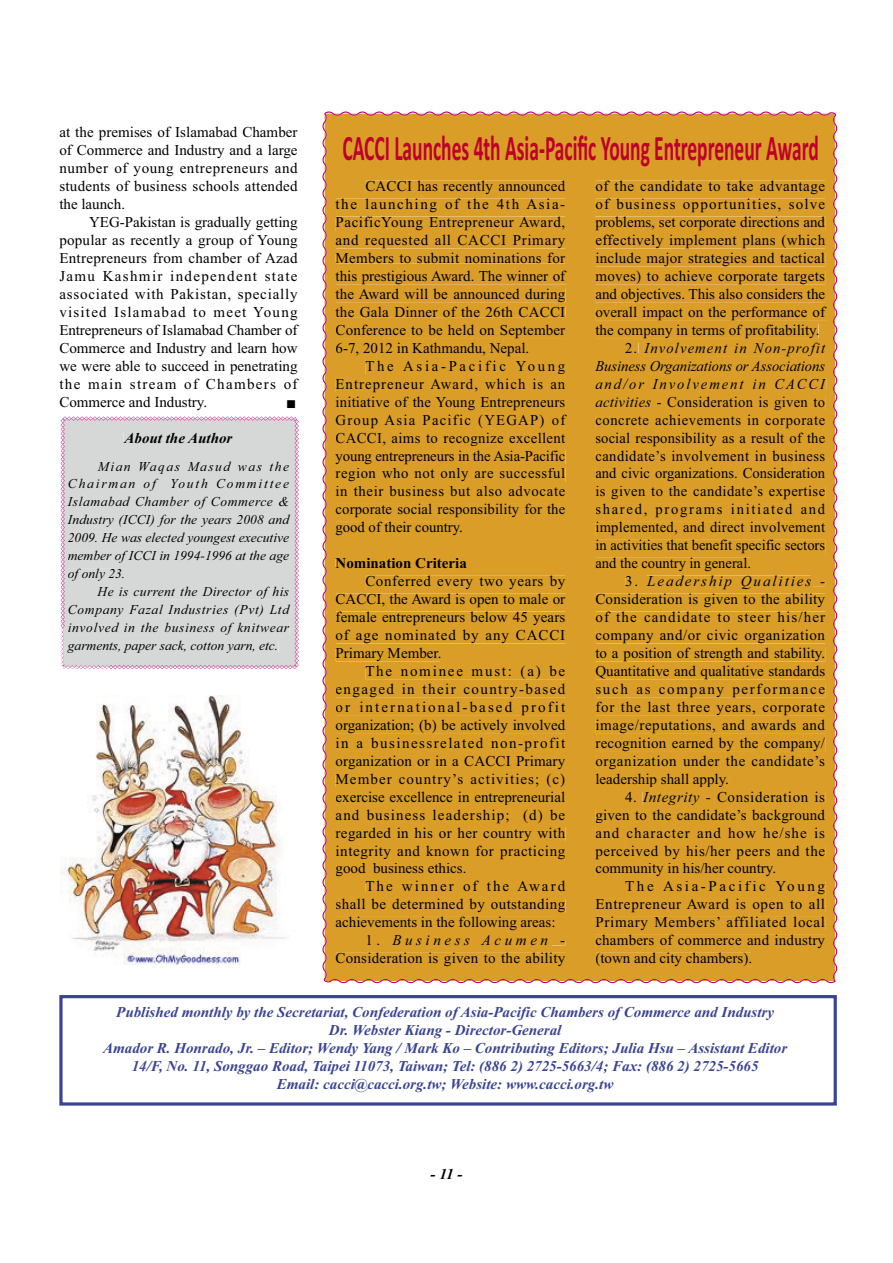
<style>
.page{position:relative;width:893px;height:1263px;background:#fff}
.page>*{position:absolute;margin:0;border:0;box-sizing:border-box;transform-origin:0 0}
.t1{font:700 36px "Calibri";color:#bd002b;scale:.54 1}
.t2{font:15px/18px "Times New Roman";letter-spacing:.01em;color:#000;text-align:justify}
.t3{font:italic 700 15px/18px "Times New Roman";color:#3a4492;text-align:center}
.t4{font:italic 700 15px "Times New Roman";color:#000}
.t5{font:700 15px "Times New Roman";color:#000}
.t6{font:italic 13.5px/18px "Times New Roman";color:#000;text-align:justify}
.t7{font:13.5px "Wingdings";color:#000}
.s1{font-style:italic}
</style>
<div class="page">
<svg style="left:59px;top:995px;width:777px;height:111px"></svg>
<img style="left:60px;top:696px;width:226px;height:269px">
<svg style="left:61px;top:416px;width:238px;height:253px;background:#d7d4d7"></svg>
<div style="left:322px;top:112px;width:515px;height:871px;background:#da9e28"></div>
<img style="left:61px;top:628px;width:48px;height:41px">
<p class="t2" style="left:59px;top:125px;width:240px">at the premises of Islamabad Chamber of Commerce and Industry and a large number of young entrepreneurs and students of business schools attended the launch.</p>
<p class="t2" style="left:59px;top:215px;width:240px;text-indent:30px">YEG-Pakistan is gradually getting popular as recently a group of Young Entrepreneurs from chamber of Azad Jamu Kashmir independent state associated with Pakistan, specially visited Islamabad to meet Young Entrepreneurs of Islamabad Chamber of Commerce and Industry and learn how we were able to succeed in penetrating the main stream of Chambers of Commerce and Industry.</p>
<p class="t4" style="left:124px;top:432px;width:109px">About the Author</p>
<p class="t6" style="left:68px;top:457px;width:223px;text-indent:30px">Mian Waqas Masud was the Chairman of Youth Committee Islamabad Chamber of Commerce &amp; Industry (ICCI) for the years 2008 and 2009. He was elected youngest executive member of ICCI in 1994-1996 at the age of only 23.</p>
<p class="t6" style="left:68px;top:583px;width:223px;text-indent:30px">He is current the Director of his Company Fazal Industries (Pvt) Ltd involved in the business of knitwear garments, paper sack, cotton yarn, etc.</p>
<p class="t7" style="left:286px;top:396px;width:12px">■</p>
<h1 class="t1" style="left:342px;top:136px;width:883px">CACCI Launches 4th Asia-Pacific Young Entrepreneur Award</h1>
<p class="t2" style="left:335px;top:179px;width:231px;text-indent:30px">CACCI has recently announced the launching of the 4th Asia-PacificYoung Entrepreneur Award, and requested all CACCI Primary Members to submit nominations for this prestigious Award. The winner of the Award will be announced during the Gala Dinner of the 26th CACCI Conference to be held on September 6-7, 2012 in Kathmandu, Nepal.</p>
<p class="t2" style="left:335px;top:358px;width:231px;text-indent:30px">The Asia-Pacific Young Entrepreneur Award, which is an initiative of the Young Entrepreneurs Group Asia Pacific (YEGAP) of CACCI, aims to recognize excellent young entrepreneurs in the Asia-Pacific region who not only are successful in their business but also advocate corporate social responsibility for the good of their country.</p>
<p class="t5" style="left:335px;top:558px;width:133px">Nomination Criteria</p>
<p class="t2" style="left:335px;top:574px;width:231px;text-indent:30px">Conferred every two years by CACCI, the Award is open to male or female entrepreneurs below 45 years of age nominated by any CACCI Primary Member.</p>
<p class="t2" style="left:335px;top:663px;width:231px;text-indent:30px">The nominee must: (a) be engaged in their country-based or international-based profit organization; (b) be actively involved in a businessrelated non-profit organization or in a CACCI Primary Member country’s activities; (c) exercise excellence in entrepreneurial and business leadership; (d) be regarded in his or her country with integrity and known for practicing good business ethics.</p>
<p class="t2" style="left:335px;top:879px;width:231px;text-indent:30px">The winner of the Award shall be determined by outstanding achievements in the following areas:</p>
<p class="t2" style="left:335px;top:933px;width:231px;text-align:right">1. <span class="s1">Business Acumen</span> -<br>Consideration is given to the ability</p>
<p class="t2" style="left:595px;top:179px;width:231px">of the candidate to take advantage of business opportunities, solve problems, set corporate directions and effectively implement plans (which include major strategies and tactical moves) to achieve corporate targets and objectives. This also considers the overall impact on the performance of the company in terms of profitability.</p>
<p class="t2" style="left:595px;top:340px;width:231px;text-indent:30px">2. <span class="s1">Involvement in Non-profit Business Organizations or Associations and/or Involvement in CACCI activities</span> - Consideration is given to concrete achievements in corporate social responsibility as a result of the candidate’s involvement in business and civic organizations. Consideration is given to the candidate’s expertise shared, programs initiated and implemented, and direct involvement in activities that benefit specific sectors and the country in general.</p>
<p class="t2" style="left:595px;top:574px;width:231px;text-indent:30px">3. <span class="s1">Leadership Qualities</span> - Consideration is given to the ability of the candidate to steer his/her company and/or civic organization to a position of strength and stability.<br>Quantitative and qualitative standards such as company performance for the last three years, corporate image/reputations, and awards and recognition earned by the company/ organization under the candidate’s leadership shall apply.</p>
<p class="t2" style="left:595px;top:789px;width:231px;text-indent:30px">4. <span class="s1">Integrity</span> - Consideration is given to the candidate’s background and character and how he/she is perceived by his/her peers and the community in his/her country.</p>
<p class="t2" style="left:595px;top:879px;width:231px;text-indent:30px">The Asia-Pacific Young Entrepreneur Award is open to all Primary Members’ affiliated local chambers of commerce and industry (town and city chambers).</p>
<p class="t3" style="left:103px;top:1005px;width:685px">Published monthly by the Secretariat, Confederation of Asia-Pacific Chambers of Commerce and Industry<br>Dr. Webster Kiang - Director-General<br>Amador R. Honrado, Jr. – Editor; Wendy Yang / Mark Ko – Contributing Editors; Julia Hsu – Assistant Editor 14/F, No. 11, Songgao Road, Taipei 11073, Taiwan; Tel: (886 2) 2725-5663/4; Fax: (886 2) 2725-5665<br>Email: cacci@cacci.org.tw; Website: www.cacci.org.tw</p>
<p class="t4" style="left:430px;top:1169px;width:33px">- 11 -</p>
</div>
